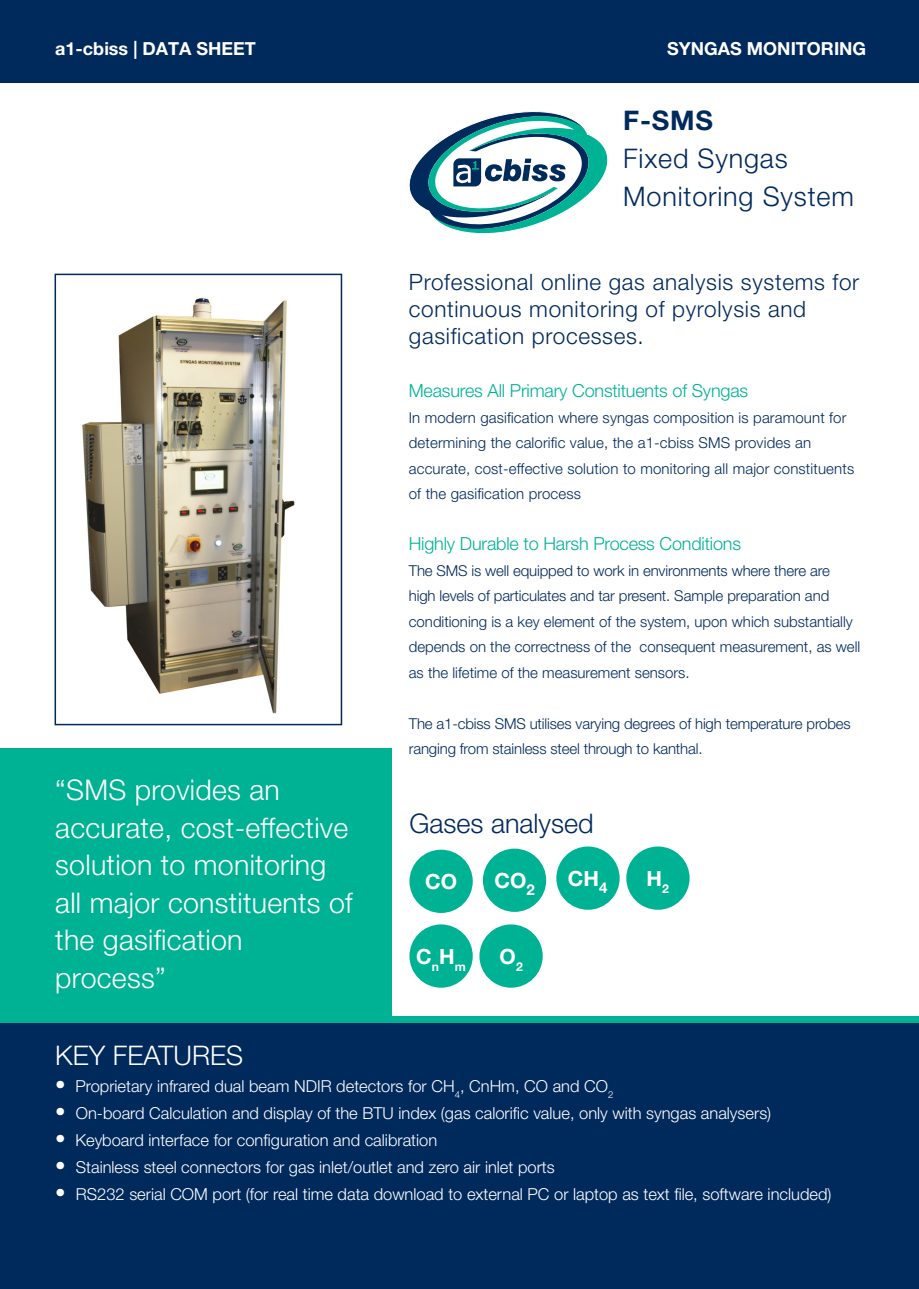
<style>
.page{position:relative;width:919px;height:1289px;background:#fff}
.page>*{position:absolute;margin:0;border:0;box-sizing:border-box;transform-origin:0 0}
.t1{font:300 28.5px/37.5px "Helvetica Neue LT Pro";letter-spacing:.01em;color:#fff}
.Subtitle{font:300 27px "Helvetica Neue LT Pro";letter-spacing:.03em;color:#00295c}
.Subtitle-2{font:300 27px "Helvetica Neue LT Pro";color:#00295c}
.Subtitle-3{font:300 27px "Helvetica Neue LT Pro";color:#fff}
.t2{font:700 27px "Helvetica Neue LT Pro";color:#00295c}
.t3{font:300 22.5px/27px "Helvetica Neue LT Pro";letter-spacing:.03em;color:#00295c}
.Subtitle-4{font:700 21px "Helvetica Neue LT Pro";color:#fff}
.t4{font:300 18px "Helvetica Neue LT Pro";letter-spacing:-.01em;color:#00b294}
.t5{font:700 18px "Helvetica Neue LT Pro";color:#fff}
.t6{font:300 16.5px "Helvetica Neue LT Pro";color:#fff}
.t7{font:300 15px/25.5px "Helvetica Neue LT Pro";color:#00295c}
.s1{font-size:21px}
</style>
<div class="page">
<div style="left:409px;top:849px;width:63px;height:64px;background:#00b294;border-radius:50%"></div>
<div style="left:483px;top:848px;width:63px;height:63px;background:#00b294;border-radius:50%"></div>
<div style="left:556px;top:846px;width:63px;height:63px;background:#00b294;border-radius:50%"></div>
<div style="left:626px;top:846px;width:63px;height:63px;background:#00b294;border-radius:50%"></div>
<div style="left:409px;top:924px;width:63px;height:63px;background:#00b294;border-radius:50%"></div>
<div style="left:479px;top:924px;width:63px;height:63px;background:#00b294;border-radius:50%"></div>
<div style="left:0;top:1022px;width:918px;height:266px;background:#00295c"></div>
<div style="left:13px;top:1015px;width:905px;height:7px;background:#00b294"></div>
<div style="left:0;top:748px;width:391px;height:274px;background:#00b294"></div>
<svg style="left:409px;top:111px;width:199px;height:123px"></svg>
<img style="left:82px;top:297px;width:213px;height:417px">
<div style="left:55px;top:274px;width:287px;height:451px;border:2px solid #00295c"></div>
<div style="left:0;top:0;width:918px;height:83px;background:#00295c"></div>
<p class="t5" style="left:55px;top:38px;width:202px">a1-cbiss | DATA SHEET</p>
<p class="t5" style="left:667px;top:38px;width:200px">SYNGAS MONITORING</p>
<p class="t2" style="left:623px;top:104px;width:91px">F-SMS</p>
<p class="Subtitle" style="left:623px;top:142px;width:166px">Fixed Syngas</p>
<p class="Subtitle" style="left:623px;top:179px;width:232px">Monitoring System</p>
<p class="t1" style="left:55px;top:771px;width:226px">“SMS provides an</p>
<p class="t1" style="left:55px;top:808px;width:299px">accurate, cost-effective solution to monitoring all major constituents of the gasification</p>
<p class="t1" style="left:55px;top:958px;width:112px">process”</p>
<p class="t3" style="left:409px;top:268px;width:452px">Professional online gas analysis systems for continuous monitoring of pyrolysis and</p>
<p class="t3" style="left:409px;top:322px;width:236px">gasification processes.</p>
<p class="t4" style="left:409px;top:379px;width:341px">Measures All Primary Constituents of Syngas</p>
<p class="t7" style="left:409px;top:404px;width:439px">In modern gasification where syngas composition is paramount for determining the calorific value, the a1-cbiss SMS provides an</p>
<p class="t7" style="left:409px;top:455px;width:447px">accurate, cost-effective solution to monitoring all major constituents of the gasification process</p>
<p class="t4" style="left:409px;top:532px;width:334px">Highly Durable to Harsh Process Conditions</p>
<p class="t7" style="left:409px;top:557px;width:453px">The SMS is well equipped to work in environments where there are<br>high levels of particulates and tar present. Sample preparation and conditioning is a key element of the system, upon which substantially depends on the correctness of the consequent measurement, as well as the lifetime of the measurement sensors.</p>
<p class="t7" style="left:409px;top:710px;width:443px">The a1-cbiss SMS utilises varying degrees of high temperature probes ranging from stainless steel through to kanthal.</p>
<p class="Subtitle-2" style="left:409px;top:806px;width:186px">Gases analysed</p>
<p class="Subtitle-4" style="left:425px;top:868px;width:33px">CO</p>
<p class="Subtitle-4" style="left:494px;top:867px;width:42px">CO<sub>2</sub></p>
<p class="Subtitle-4" style="left:568px;top:865px;width:41px">CH<sub>4</sub></p>
<p class="Subtitle-4" style="left:416px;top:943px;width:51px">C<sub>n</sub>H<sub>m</sub></p>
<p class="Subtitle-4" style="left:499px;top:943px;width:25px">O<sub>2</sub></p>
<p class="Subtitle-4" style="left:646px;top:865px;width:24px">H<sub>2</sub></p>
<p class="Subtitle-3" style="left:55px;top:1039px;width:189px">KEY FEATURES</p>
<p class="t6" style="left:55px;top:1076px;width:559px"><span class="s1">•</span> Proprietary infrared dual beam NDIR detectors for CH<sub>4</sub>, CnHm, CO and CO<sub>2</sub></p>
<p class="t6" style="left:55px;top:1103px;width:717px"><span class="s1">•</span> On-board Calculation and display of the BTU index (gas calorific value, only with syngas analysers)</p>
<p class="t6" style="left:55px;top:1130px;width:383px"><span class="s1">•</span> Keyboard interface for configuration and calibration</p>
<p class="t6" style="left:55px;top:1157px;width:501px"><span class="s1">•</span> Stainless steel connectors for gas inlet/outlet and zero air inlet ports</p>
<p class="t6" style="left:55px;top:1184px;width:777px"><span class="s1">•</span> RS232 serial COM port (for real time data download to external PC or laptop as text file, software included)</p>
</div>
